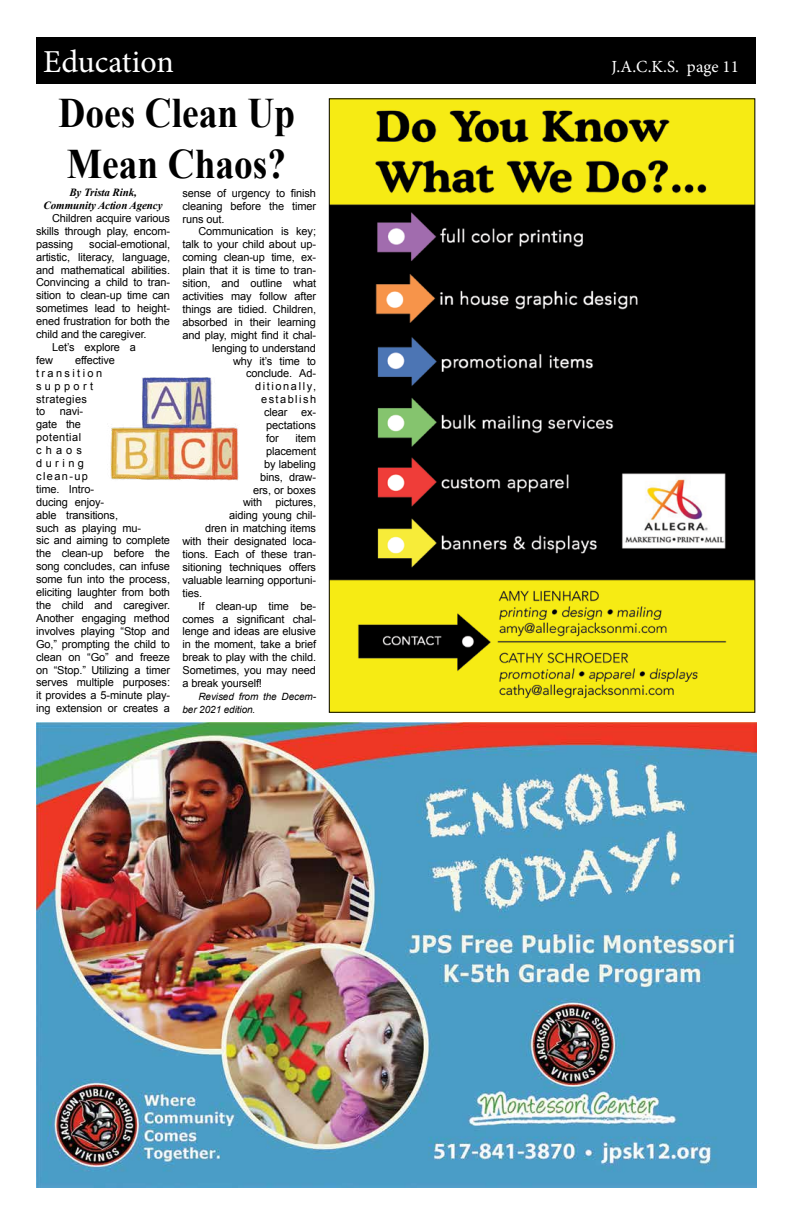
<style>
.page{position:relative;width:792px;height:1224px;background:#fff}
.page>*{position:absolute;margin:0;border:0;box-sizing:border-box;transform-origin:0 0}
.t1{font:700 42px/50.4px "Times New Roman";color:#000;scale:.89 1}
.t2{font:32px "Minion Pro";color:#fff}
.t3{font:17px "Minion Pro";color:#fff}
.t4{font:11px/12.9px "Arial";letter-spacing:-.01em;color:#000;text-align:justify}
.t5{font:11px/12.9px "Arial";letter-spacing:.035em;color:#000}
.t6{font:italic 700 11px/12.9px "Times New Roman";letter-spacing:-.01em;color:#000;text-align:center}
.t7{font:11px "Arial";letter-spacing:.145em;color:#000}
.t8{font:11px "Arial";letter-spacing:.13em;color:#000}
.t9{font:italic 10px/12.9px "Arial";letter-spacing:-.01em;color:#000}
</style>
<div class="page">
<div style="left:36px;top:37px;width:720px;height:47px;background:#000"></div>
<img style="left:37px;top:723px;width:720px;height:465px">
<img style="left:331px;top:100px;width:422px;height:611px">
<img style="left:110px;top:377px;width:129px;height:104px">
<h2 class="t2" style="left:43px;top:40px;width:132px">Education</h2>
<h3 class="t3" style="left:612px;top:55px;width:129px">J.A.C.K.S. page 11</h3>
<h1 class="t1" style="left:59px;top:87px;width:267px">Does Clean Up<br>Mean Chaos?</h1>
<p class="t6" style="left:44px;top:186px;width:121px">By Trista Rink,<br>Community Action Agency</p>
<p class="t4" style="left:36px;top:212px;width:135px;text-indent:16px">Children acquire various skills through play, encom&shy;passing</p>
<p class="t4" style="left:182px;top:187px;width:135px">sense of urgency to finish cleaning before the timer runs out.</p>
<p class="t4" style="left:198px;top:225px;width:119px">Communication is key;</p>
<p class="t4" style="left:182px;top:238px;width:135px">talk to your child about up-</p>
<p class="t4" style="left:182px;top:251px;width:135px">coming clean-up time, ex-</p>
<p class="t4" style="left:182px;top:264px;width:135px">plain that it is time to tran-</p>
<p class="t4" style="left:182px;top:277px;width:135px">sition, and outline what</p>
<p class="t4" style="left:182px;top:290px;width:135px">activities may follow after</p>
<p class="t4" style="left:182px;top:303px;width:135px">things are tidied. Children,</p>
<p class="t4" style="left:182px;top:316px;width:135px">absorbed in their learning</p>
<p class="t4" style="left:182px;top:329px;width:135px">and play, might find it chal-</p>
<p class="t4" style="left:212px;top:341px;width:105px">lenging to understand</p>
<p class="t4" style="left:233px;top:354px;width:84px">why it’s time to</p>
<p class="t4" style="left:246px;top:367px;width:71px">conclude. Ad-</p>
<p class="t7" style="left:255px;top:379px;width:62px">ditionally,</p>
<p class="t8" style="left:261px;top:392px;width:57px">establish</p>
<p class="t4" style="left:264px;top:406px;width:53px">clear ex-</p>
<p class="t4" style="left:266px;top:419px;width:52px">pectations</p>
<p class="t4" style="left:266px;top:432px;width:14px">for</p>
<p class="t4" style="left:296px;top:432px;width:22px">item</p>
<p class="t4" style="left:266px;top:445px;width:52px">placement</p>
<p class="t4" style="left:264px;top:458px;width:53px">by labeling</p>
<p class="t4" style="left:260px;top:470px;width:57px">bins, draw-</p>
<p class="t4" style="left:253px;top:483px;width:64px">ers, or boxes</p>
<p class="t4" style="left:243px;top:496px;width:74px">with pictures,</p>
<p class="t4" style="left:229px;top:509px;width:88px">aiding young chil-</p>
<p class="t4" style="left:205px;top:522px;width:112px">dren in matching items</p>
<p class="t4" style="left:182px;top:535px;width:135px">with their designated loca-</p>
<p class="t4" style="left:182px;top:548px;width:135px">tions. Each of these tran-</p>
<p class="t4" style="left:182px;top:561px;width:135px">sitioning techniques offers</p>
<p class="t4" style="left:182px;top:574px;width:135px">valuable learning opportuni-</p>
<p class="t4" style="left:182px;top:587px;width:21px">ties.</p>
<p class="t4" style="left:198px;top:599px;width:119px">If clean-up time be-</p>
<p class="t4" style="left:182px;top:612px;width:135px">comes a significant chal-</p>
<p class="t4" style="left:182px;top:625px;width:135px">lenge and ideas are elusive</p>
<p class="t4" style="left:182px;top:638px;width:135px">in the moment, take a brief</p>
<p class="t4" style="left:182px;top:651px;width:135px">break to play with the child.</p>
<p class="t4" style="left:182px;top:664px;width:135px">Sometimes, you may need</p>
<p class="t4" style="left:182px;top:677px;width:81px">a break yourself!</p>
<p class="t9" style="left:182px;top:690px;width:135px;text-indent:16px">Revised from the Decem&shy;ber 2021 edition.</p>
<p class="t4" style="left:89px;top:238px;width:82px">social-emotional,</p>
<p class="t4" style="left:36px;top:250px;width:135px">artistic, literacy, language,</p>
<p class="t4" style="left:36px;top:263px;width:135px">and mathematical abilities.</p>
<p class="t4" style="left:36px;top:276px;width:135px">Convincing a child to tran-</p>
<p class="t4" style="left:36px;top:289px;width:135px">sition to clean-up time can</p>
<p class="t4" style="left:36px;top:302px;width:135px">sometimes lead to height-</p>
<p class="t4" style="left:36px;top:315px;width:135px">ened frustration for both the</p>
<p class="t4" style="left:36px;top:328px;width:112px">child and the caregiver.</p>
<p class="t4" style="left:52px;top:341px;width:85px">Let’s explore a</p>
<p class="t4" style="left:36px;top:354px;width:18px">few</p>
<p class="t5" style="left:36px;top:354px;width:80px;text-indent:39px">effective transition support strategies<br>to</p>
<p class="t4" style="left:36px;top:405px;width:136px;text-align:left;text-indent:24px">navi-<br>gate the<br>potential<br>chaos<br>during<br>clean-up<br>time. Intro-<br>ducing enjoy-<br>able transitions,<br>such as playing mu-<br>sic and aiming to complete the clean-up before the song concludes, can infuse some fun into the process, eliciting laughter from both the child and caregiver.<br>Another engaging method involves playing “Stop and<br>Go,” prompting the child to clean on “Go” and freeze on “Stop.” Utilizing a timer serves multiple purposes: it provides a 5-minute play&shy;ing extension or creates a</p>
</div>
